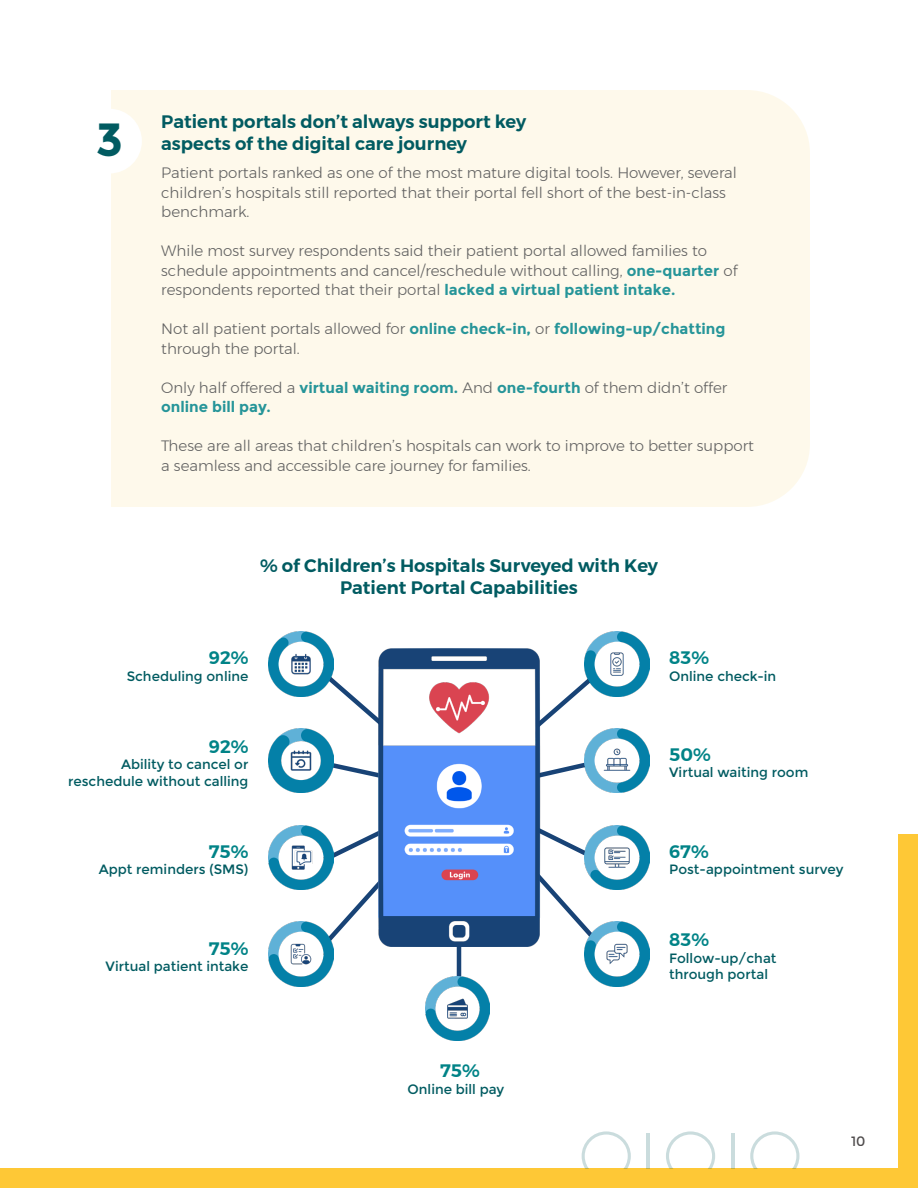
<style>
.page{position:relative;width:918px;height:1188px;background:#fff}
.page>*{position:absolute;margin:0;border:0;box-sizing:border-box;transform-origin:0 0}
.t1{font:700 46.5px "Montserrat";color:#015b61}
.t2{font:600 18px/21.6px "Montserrat";color:#015b61}
.t3{font:600 18px "Montserrat";color:#008387}
.t4{font:300 15px/19.5px "Montserrat";color:#616161}
.t5{font:700 15px/19.5px "Montserrat";color:#269599}
.t6{font:13.5px/16.2px "Montserrat";color:#015b61;text-align:right}
.t7{font:13.5px "Montserrat";color:#231f20}
.s1{font-weight:700;color:#269599}
.s2{font-weight:300;color:#616161}
</style>
<div class="page">
<div style="left:898px;top:835px;width:20px;height:353px;background:#fec836"></div>
<div style="left:0;top:1168px;width:918px;height:20px;background:#fec836"></div>
<hr style="left:457px;top:786px;width:4px;height:193px;background:#184376">
<svg style="left:333px;top:670px;width:252px;height:280px"></svg>
<svg style="left:582px;top:1131px;width:49px;height:37px"></svg>
<svg style="left:666px;top:1131px;width:49px;height:37px"></svg>
<svg style="left:750px;top:1131px;width:49px;height:37px"></svg>
<hr style="left:731px;top:1133px;width:3px;height:35px;background:#015960">
<hr style="left:647px;top:1133px;width:3px;height:35px;background:#015960">
<div style="left:111px;top:90px;width:699px;height:417px;background:#fef9eb"></div>
<div style="left:77px;top:109px;width:65px;height:64px;background:#fff;border-radius:50%"></div>
<img style="left:374px;top:648px;width:170px;height:299px">
<img style="left:585px;top:728px;width:65px;height:65px">
<img style="left:268px;top:728px;width:65px;height:65px">
<img style="left:585px;top:631px;width:65px;height:65px">
<img style="left:585px;top:825px;width:65px;height:65px">
<img style="left:585px;top:922px;width:65px;height:65px">
<img style="left:425px;top:976px;width:65px;height:65px">
<img style="left:268px;top:825px;width:65px;height:65px">
<img style="left:268px;top:631px;width:65px;height:65px">
<img style="left:268px;top:922px;width:65px;height:65px">
<p class="t1" style="left:96px;top:112px;width:29px">3</p>
<p class="t2" style="left:161px;top:111px;width:366px">Patient portals don’t always support key aspects of the digital care journey</p>
<p class="t4" style="left:161px;top:163px;width:577px">Patient portals ranked as one of the most mature digital tools. However, several children’s hospitals still reported that their portal fell short of the best-in-class benchmark.</p>
<p class="t4" style="left:161px;top:241px;width:578px">While most survey respondents said their patient portal allowed families to schedule appointments and cancel/reschedule without calling, <span class="s1">one-quarter</span> of respondents reported that their portal <span class="s1">lacked a virtual patient intake.</span></p>
<p class="t4" style="left:161px;top:319px;width:566px">Not all patient portals allowed for <span class="s1">online check-in,</span> or <span class="s1">following-up/chatting </span>through the portal.</p>
<p class="t5" style="left:161px;top:378px;width:568px"><span class="s2">Only half offered a</span> virtual waiting room. <span class="s2">And</span> one-fourth <span class="s2">of them didn’t offer </span>online bill pay.</p>
<p class="t4" style="left:161px;top:436px;width:594px">These are all areas that children’s hospitals can work to improve to better support a seamless and accessible care journey for families.</p>
<p class="t2" style="left:260px;top:555px;width:399px;text-align:center">% of Children’s Hospitals Surveyed with Key<br>Patient Portal Capabilities</p>
<p class="t3" style="left:209px;top:644px;width:41px">92%</p>
<p class="t6" style="left:127px;top:668px;width:123px">Scheduling online</p>
<p class="t3" style="left:669px;top:644px;width:41px">83%</p>
<p class="t6" style="left:669px;top:668px;width:109px">Online check-in</p>
<p class="t3" style="left:209px;top:732px;width:41px">92%</p>
<p class="t6" style="left:68px;top:757px;width:182px">Ability to cancel or reschedule without calling</p>
<p class="t3" style="left:209px;top:837px;width:41px">75%</p>
<p class="t6" style="left:99px;top:861px;width:151px">Appt reminders (SMS)</p>
<p class="t3" style="left:209px;top:934px;width:41px">75%</p>
<p class="t6" style="left:106px;top:958px;width:144px">Virtual patient intake</p>
<p class="t3" style="left:669px;top:741px;width:43px">50%</p>
<p class="t6" style="left:669px;top:765px;width:141px">Virtual waiting room</p>
<p class="t3" style="left:669px;top:837px;width:41px">67%</p>
<p class="t6" style="left:669px;top:861px;width:176px">Post-appointment survey</p>
<p class="t3" style="left:669px;top:926px;width:41px">83%</p>
<p class="t6" style="left:669px;top:950px;width:109px;text-align:left">Follow-up/chat through portal</p>
<p class="t3" style="left:441px;top:1057px;width:41px">75%</p>
<p class="t6" style="left:408px;top:1081px;width:98px">Online bill pay</p>
<p class="t7" style="left:851px;top:1133px;width:16px">10</p>
</div>
